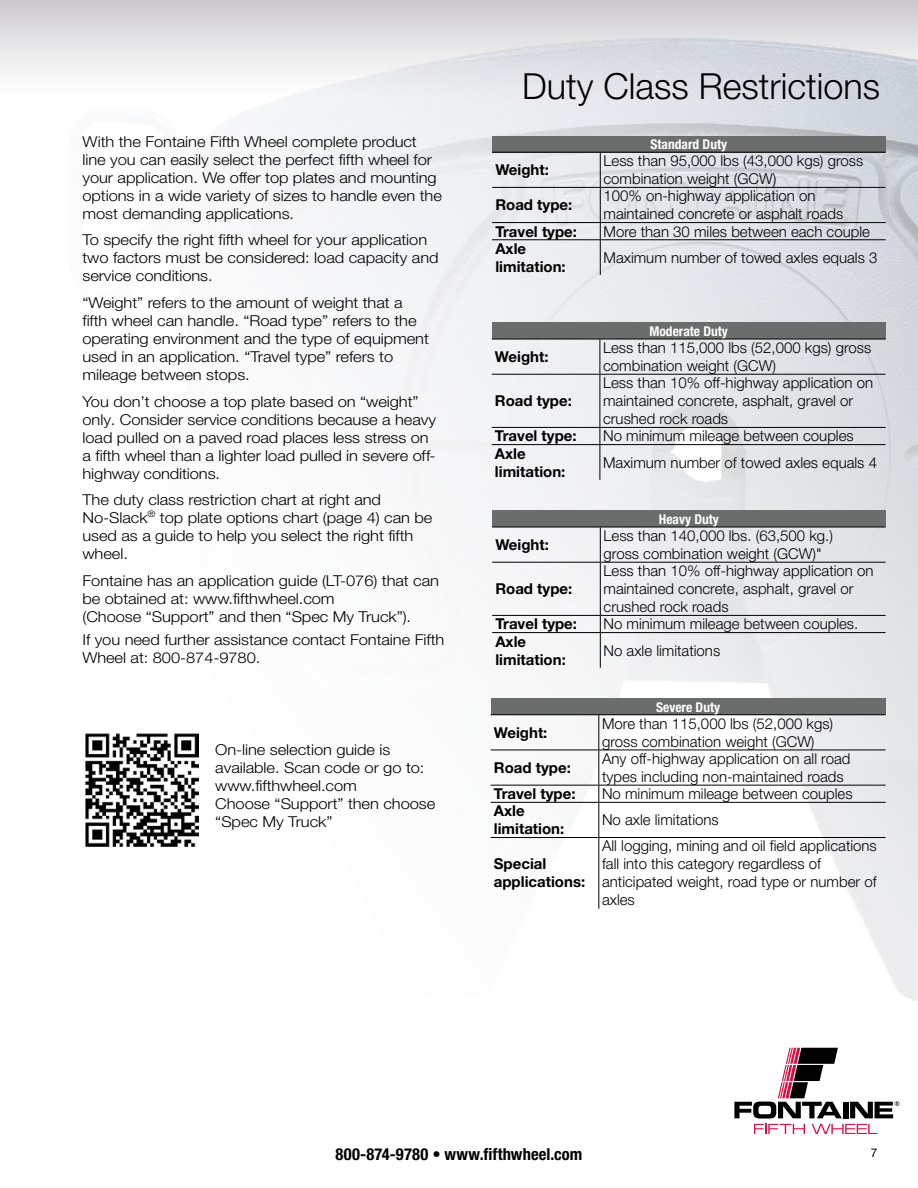
<style>
.page{position:relative;width:918px;height:1188px;background:#fff}
.page>*{position:absolute;margin:0;border:0;box-sizing:border-box;transform-origin:0 0}
.t1{font:300 36px "Helvetica Neue LT Pro";color:#000}
.t2{font:700 condensed 16.5px "Helvetica Neue LT Pro";letter-spacing:.005em;color:#000}
.t3{font:300 15px/18px "Helvetica Neue LT Pro";letter-spacing:-.005em;color:#000;scale:1.1 1}
.t4{font:300 15px/18px "Helvetica Neue LT Pro";letter-spacing:-.005em;color:#000}
.t5{font:700 15px/18px "Helvetica Neue LT Pro";color:#000}
.t6{font:700 condensed 13.5px "Helvetica Neue LT Pro";color:#fff}
.t7{font:12px "Helvetica Neue LT Pro";color:#000}
</style>
<div class="page">
<div style="left:0;top:0;width:918px;height:108px;background:linear-gradient(to bottom,#cecccf,#fff)"></div>
<svg style="left:734px;top:1048px;width:165px;height:86px"></svg>
<img style="left:37px;top:17px;width:881px;height:984px">
<div style="left:492px;top:136px;width:394px;height:16px;background:#6b6d6d"></div>
<hr style="left:492px;top:152px;width:108px;height:1px;background:#000">
<hr style="left:600px;top:152px;width:286px;height:1px;background:#000">
<hr style="left:600px;top:153px;width:1px;height:34px;background:#000">
<hr style="left:492px;top:187px;width:108px;height:1px;background:#000">
<hr style="left:600px;top:187px;width:286px;height:1px;background:#000">
<hr style="left:600px;top:188px;width:1px;height:34px;background:#000">
<hr style="left:492px;top:222px;width:108px;height:1px;background:#000">
<hr style="left:600px;top:222px;width:286px;height:1px;background:#000">
<svg style="left:600px;top:223px;width:1px;height:16px"></svg>
<hr style="left:492px;top:239px;width:108px;height:1px;background:#000">
<hr style="left:600px;top:239px;width:286px;height:1px;background:#000">
<hr style="left:600px;top:240px;width:1px;height:35px;background:#000">
<div style="left:492px;top:323px;width:394px;height:16px;background:#6b6d6d"></div>
<hr style="left:492px;top:339px;width:108px;height:1px;background:#000">
<hr style="left:600px;top:339px;width:286px;height:1px;background:#000">
<hr style="left:600px;top:339px;width:1px;height:35px;background:#000">
<hr style="left:492px;top:374px;width:108px;height:1px;background:#000">
<hr style="left:600px;top:374px;width:286px;height:1px;background:#000">
<hr style="left:600px;top:375px;width:1px;height:52px;background:#000">
<hr style="left:492px;top:427px;width:108px;height:1px;background:#000">
<hr style="left:600px;top:427px;width:286px;height:1px;background:#000">
<svg style="left:600px;top:428px;width:1px;height:16px"></svg>
<hr style="left:492px;top:444px;width:108px;height:1px;background:#000">
<hr style="left:600px;top:444px;width:286px;height:1px;background:#000">
<hr style="left:600px;top:445px;width:1px;height:35px;background:#000">
<div style="left:492px;top:511px;width:394px;height:16px;background:#6b6d6d"></div>
<hr style="left:492px;top:527px;width:108px;height:1px;background:#000">
<hr style="left:600px;top:527px;width:286px;height:1px;background:#000">
<hr style="left:600px;top:527px;width:1px;height:35px;background:#000">
<hr style="left:492px;top:562px;width:108px;height:1px;background:#000">
<hr style="left:600px;top:562px;width:286px;height:1px;background:#000">
<hr style="left:600px;top:563px;width:1px;height:52px;background:#000">
<hr style="left:492px;top:615px;width:108px;height:1px;background:#000">
<hr style="left:600px;top:615px;width:286px;height:1px;background:#000">
<svg style="left:600px;top:616px;width:1px;height:16px"></svg>
<hr style="left:492px;top:632px;width:108px;height:1px;background:#000">
<hr style="left:600px;top:632px;width:286px;height:1px;background:#000">
<hr style="left:600px;top:633px;width:1px;height:35px;background:#000">
<div style="left:491px;top:699px;width:395px;height:16px;background:#6b6d6d"></div>
<hr style="left:491px;top:714px;width:108px;height:1px;background:#000">
<hr style="left:599px;top:714px;width:287px;height:1px;background:#000">
<hr style="left:598px;top:715px;width:1px;height:35px;background:#000">
<hr style="left:491px;top:750px;width:108px;height:1px;background:#000">
<hr style="left:599px;top:750px;width:287px;height:1px;background:#000">
<hr style="left:598px;top:750px;width:1px;height:35px;background:#000">
<hr style="left:491px;top:785px;width:108px;height:1px;background:#000">
<hr style="left:599px;top:785px;width:287px;height:1px;background:#000">
<svg style="left:598px;top:786px;width:1px;height:16px"></svg>
<hr style="left:491px;top:802px;width:108px;height:1px;background:#000">
<hr style="left:599px;top:802px;width:287px;height:1px;background:#000">
<hr style="left:598px;top:803px;width:1px;height:34px;background:#000">
<hr style="left:491px;top:837px;width:108px;height:1px;background:#000">
<hr style="left:599px;top:837px;width:287px;height:1px;background:#000">
<hr style="left:598px;top:838px;width:1px;height:71px;background:#000">
<svg style="left:82px;top:731px;width:119px;height:119px"></svg>
<img style="left:86px;top:734px;width:113px;height:113px">
<p class="t3" style="left:82px;top:132px;width:328px">With the Fontaine Fifth Wheel complete product line you can easily select the perfect fifth wheel for your application. We offer top plates and mounting options in a wide variety of sizes to handle even the most demanding applications.</p>
<p class="t3" style="left:82px;top:231px;width:325px">To specify the right fifth wheel for your application two factors must be considered: load capacity and service conditions.</p>
<p class="t3" style="left:82px;top:293px;width:316px">“Weight” refers to the amount of weight that a fifth wheel can handle. “Road type” refers to the operating environment and the type of equipment used in an application. “Travel type” refers to mileage between stops.</p>
<p class="t3" style="left:82px;top:392px;width:323px">You don’t choose a top plate based on “weight” only. Consider service conditions because a heavy load pulled on a paved road places less stress on a fifth wheel than a lighter load pulled in severe off&shy;highway conditions.</p>
<p class="t3" style="left:82px;top:491px;width:320px">The duty class restriction chart at right and No-Slack<sup>®</sup> top plate options chart (page 4) can be used as a guide to help you select the right fifth wheel.</p>
<p class="t3" style="left:82px;top:571px;width:326px">Fontaine has an application guide (LT-076) that can be obtained at: www.fifthwheel.com<br>(Choose “Support” and then “Spec My Truck”).</p>
<p class="t3" style="left:82px;top:631px;width:330px">If you need further assistance contact Fontaine Fifth<br>Wheel at: 800-874-9780.</p>
<p class="t3" style="left:215px;top:740px;width:201px">On-line selection guide is available. Scan code or go to: www.fifthwheel.com<br>Choose “Support” then choose “Spec My Truck”</p>
<h1 class="t1" style="left:522px;top:64px;width:359px">Duty Class Restrictions</h1>
<p class="t6" style="left:651px;top:136px;width:78px">Standard Duty</p>
<p class="t5" style="left:495px;top:160px;width:55px">Weight:</p>
<p class="t4" style="left:604px;top:152px;width:261px">Less than 95,000 lbs (43,000 kgs) gross combination weight (GCW)</p>
<p class="t5" style="left:495px;top:196px;width:78px">Road type:</p>
<p class="t4" style="left:604px;top:187px;width:241px">100% on-highway application on maintained concrete or asphalt roads</p>
<p class="t5" style="left:495px;top:222px;width:83px">Travel type:</p>
<p class="t4" style="left:604px;top:222px;width:268px">More than 30 miles between each couple</p>
<p class="t5" style="left:495px;top:239px;width:72px">Axle limitation:</p>
<p class="t4" style="left:604px;top:248px;width:275px">Maximum number of towed axles equals 3</p>
<p class="t6" style="left:649px;top:323px;width:80px">Moderate Duty</p>
<p class="t5" style="left:495px;top:347px;width:55px">Weight:</p>
<p class="t4" style="left:603px;top:338px;width:270px">Less than 115,000 lbs (52,000 kgs) gross combination weight (GCW)</p>
<p class="t5" style="left:495px;top:392px;width:78px">Road type:</p>
<p class="t4" style="left:603px;top:374px;width:272px">Less than 10% off-highway application on maintained concrete, asphalt, gravel or crushed rock roads</p>
<p class="t5" style="left:495px;top:427px;width:83px">Travel type:</p>
<p class="t4" style="left:603px;top:427px;width:252px">No minimum mileage between couples</p>
<p class="t5" style="left:495px;top:444px;width:72px">Axle limitation:</p>
<p class="t4" style="left:603px;top:453px;width:275px">Maximum number of towed axles equals 4</p>
<p class="t6" style="left:659px;top:511px;width:61px">Heavy Duty</p>
<p class="t5" style="left:495px;top:535px;width:55px">Weight:</p>
<p class="t4" style="left:604px;top:526px;width:231px">Less than 140,000 lbs. (63,500 kg.) gross combination weight (GCW)"</p>
<p class="t5" style="left:495px;top:579px;width:78px">Road type:</p>
<p class="t4" style="left:604px;top:562px;width:272px">Less than 10% off-highway application on maintained concrete, asphalt, gravel or crushed rock roads</p>
<p class="t5" style="left:495px;top:615px;width:83px">Travel type:</p>
<p class="t4" style="left:604px;top:615px;width:256px">No minimum mileage between couples.</p>
<p class="t5" style="left:495px;top:632px;width:72px">Axle limitation:</p>
<p class="t4" style="left:604px;top:641px;width:118px">No axle limitations</p>
<p class="t6" style="left:656px;top:699px;width:65px">Severe Duty</p>
<p class="t5" style="left:494px;top:723px;width:55px">Weight:</p>
<p class="t4" style="left:602px;top:714px;width:233px">More than 115,000 lbs (52,000 kgs) gross combination weight (GCW)</p>
<p class="t5" style="left:494px;top:758px;width:78px">Road type:</p>
<p class="t4" style="left:602px;top:749px;width:250px">Any off-highway application on all road types including non-maintained roads</p>
<p class="t5" style="left:494px;top:784px;width:83px">Travel type:</p>
<p class="t4" style="left:602px;top:784px;width:252px">No minimum mileage between couples</p>
<p class="t5" style="left:494px;top:802px;width:72px">Axle limitation:</p>
<p class="t4" style="left:602px;top:811px;width:118px">No axle limitations</p>
<p class="t5" style="left:494px;top:855px;width:93px">Special applications:</p>
<p class="t4" style="left:602px;top:837px;width:276px">All logging, mining and oil field applications fall into this category regardless of anticipated weight, road type or number of axles</p>
<p class="t2" style="left:336px;top:1144px;width:248px">800-874-9780 • www.fifthwheel.com</p>
<p class="t7" style="left:871px;top:1146px;width:8px">7</p>
</div>
